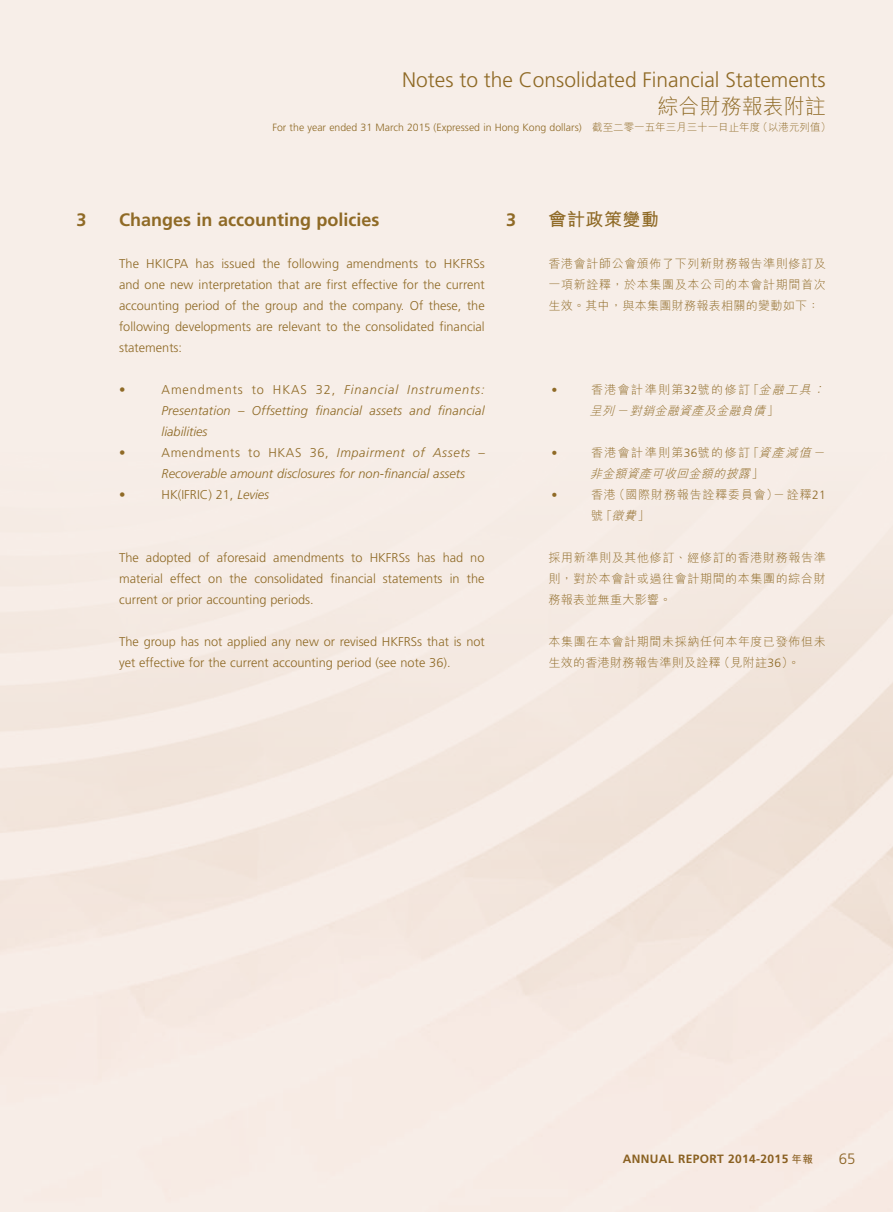
<style>
.page{position:relative;width:893px;height:1212px;background:#fff}
.page>*{position:absolute;margin:0;border:0;box-sizing:border-box;transform-origin:0 0}
.t1{font:300 21px "Frutiger LT Std";color:#8f6a26}
.t2{font:300 21px "M Hei HK";color:#8f6a26}
.t3{font:700 18px "Frutiger LT Std";color:#8f6a26}
.t4{font:700 18px "M Hei HK";letter-spacing:.03em;color:#8f6a26}
.t5{font:300 15px "Frutiger LT Std";color:#8f6a26}
.t6{font:300 12.75px/21px "Frutiger LT Std";color:#8f6a26;text-align:justify}
.t7{font:italic 300 12.75px/21px "Frutiger LT Std";color:#8f6a26;text-align:justify}
.t8{font:300 12px/21px "M Hei HK";letter-spacing:.055em;color:#8f6a26;text-align:justify}
.t9{font:italic 300 12px/21px "M Hei HK";color:#8f6a26}
.t10{font:700 12px "Frutiger LT Std";letter-spacing:.03em;color:#8f6a26}
.t11{font:300 12px "Frutiger LT Std";color:#8f6a26}
.t12{font:300 10.5px "Frutiger LT Std";color:#8f6a26}
.s1{font-family:"M Hei HK"}
.s2{font-style:normal}
.s3{font-style:italic}
.s4{font-family:"Frutiger LT Std";font-style:normal}
.s5{font-family:"Frutiger LT Std"}
.s6{font-family:"M Hei HK";font-size:10.5px}
</style>
<div class="page">
<h1 class="t1" style="left:402px;top:68px;width:425px">Notes to the Consolidated Financial Statements</h1>
<h1 class="t2" style="left:658px;top:92px;width:169px">綜合財務報表附註</h1>
<p class="t12" style="left:272px;top:121px;width:560px">For the year ended 31 March 2015 (Expressed in Hong Kong dollars) <span class="s1">截至二零一五年三月三十一日止年度（以港元列值）</span></p>
<h2 class="t3" style="left:77px;top:209px;width:12px">3</h2>
<h2 class="t3" style="left:119px;top:209px;width:262px">Changes in accounting policies</h2>
<p class="t6" style="left:119px;top:253px;width:367px">The HKICPA has issued the following amendments to HKFRSs and one new interpretation that are first effective for the current accounting period of the group and the company. Of these, the following developments are relevant to the consolidated financial statements:</p>
<p class="t6" style="left:119px;top:379px;width:8px">•</p>
<p class="t7" style="left:162px;top:379px;width:325px"><span class="s2">Amendments to HKAS 32,</span> Financial Instruments:<br>Presentation – Offsetting financial assets and financial liabilities</p>
<p class="t6" style="left:119px;top:442px;width:8px">•</p>
<p class="t7" style="left:162px;top:442px;width:325px"><span class="s2">Amendments to HKAS 36,</span> Impairment of Assets –<br>Recoverable amount disclosures for non-financial assets</p>
<p class="t6" style="left:119px;top:484px;width:8px">•</p>
<p class="t6" style="left:162px;top:484px;width:109px">HK(IFRIC) 21, <span class="s3">Levies</span></p>
<p class="t6" style="left:119px;top:547px;width:367px">The adopted of aforesaid amendments to HKFRSs has had no material effect on the consolidated financial statements in the current or prior accounting periods.</p>
<p class="t6" style="left:119px;top:631px;width:367px">The group has not applied any new or revised HKFRSs that is not yet effective for the current accounting period (see note 36).</p>
<h2 class="t3" style="left:506px;top:209px;width:12px">3</h2>
<h2 class="t4" style="left:549px;top:206px;width:112px">會計政策變動</h2>
<p class="t8" style="left:549px;top:253px;width:279px">香港會計師公會頒佈了下列新財務報告準則修訂及一項新詮釋，於本集團及本公司的本會計期間首次生效。其中，與本集團財務報表相關的變動如下：</p>
<p class="t11" style="left:552px;top:383px;width:7px">•</p>
<p class="t9" style="left:590px;top:379px;width:240px"><span class="s2">香港會計準則第</span><span class="s4">32</span><span class="s2">號的修訂「</span>金融工具︰呈列－對銷金融資產及金融負債<span class="s2">」</span></p>
<p class="t11" style="left:551px;top:446px;width:7px">•</p>
<p class="t9" style="left:590px;top:442px;width:240px"><span class="s2">香港會計準則第</span><span class="s4">36</span><span class="s2">號的修訂「</span>資產減值－非金額資產可收回金額的披露<span class="s2">」</span></p>
<p class="t11" style="left:552px;top:488px;width:7px">•</p>
<p class="t8" style="left:591px;top:484px;width:236px">香港（國際財務報告詮釋委員會）<span class="s3">－</span>詮釋<span class="s5">21</span>號「<span class="s3">徵費</span>」</p>
<p class="t8" style="left:548px;top:547px;width:279px">採用新準則及其他修訂、經修訂的香港財務報告準則，對於本會計或過往會計期間的本集團的綜合財務報表並無重大影響。</p>
<p class="t8" style="left:548px;top:631px;width:279px">本集團在本會計期間未採納任何本年度已發佈但未生效的香港財務報告準則及詮釋（見附註<span class="s5">36</span>）。</p>
<p class="t10" style="left:623px;top:1151px;width:192px">ANNUAL REPORT 2014-2015 <span class="s6">年報</span></p>
<p class="t5" style="left:839px;top:1150px;width:18px">65</p>
</div>
